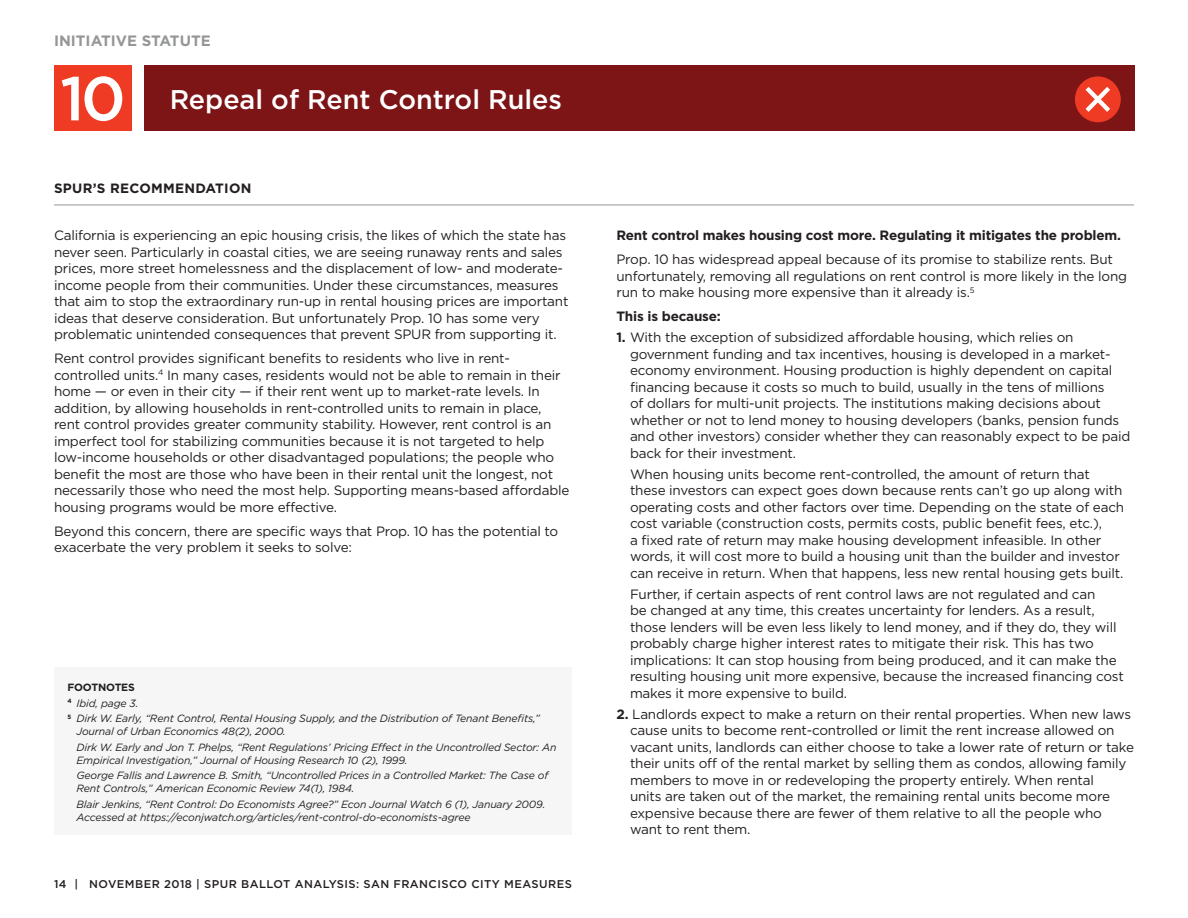
<style>
.page{position:relative;width:1188px;height:918px;background:#fff}
.page>*{position:absolute;margin:0;border:0;box-sizing:border-box;transform-origin:0 0}
.t1{font:500 61.95px "Gotham";color:#fff}
.t2{font:500 27px "Gotham";color:#fff}
.t3{font:700 15px "Gotham";color:#949698}
.t4{font:13.5px/16.5px "Gotham";letter-spacing:-.015em;color:#231f20}
.t5{font:700 13.5px "Gotham";letter-spacing:-.015em;color:#231f20}
.t6{font:700 13.5px "Gotham";letter-spacing:.02em;color:#231f20}
.t7{font:500 11.25px "Gotham";letter-spacing:.04em;color:#231f20}
.t8{font:italic 10.5px/15.8px "Gotham";letter-spacing:-.015em;color:#231f20}
.s1{font-weight:700;font-style:normal}
.s2{font-weight:700}
</style>
<div class="page">
<div style="left:144px;top:66px;width:990px;height:65px;background:#7d1416"></div>
<div style="left:54px;top:66px;width:78px;height:65px;background:#ef3b24"></div>
<div style="left:1075px;top:76px;width:46px;height:46px;background:#ef3b24;border-radius:50%"></div>
<svg style="left:1081px;top:82px;width:34px;height:34px"></svg>
<hr style="left:54px;top:205px;width:1080px;height:1px;background:#949698">
<div style="left:54px;top:667px;width:518px;height:168px;background:#f6f6f7"></div>
<p class="t3" style="left:54px;top:31px;width:158px">INITIATIVE STATUTE</p>
<h1 class="t1" style="left:60px;top:58px;width:67px">10</h1>
<h2 class="t2" style="left:170px;top:82px;width:394px">Repeal of Rent Control Rules</h2>
<p class="t6" style="left:54px;top:180px;width:199px">SPUR’S RECOMMENDATION</p>
<p class="t4" style="left:54px;top:227px;width:516px">California is experiencing an epic housing crisis, the likes of which the state has never seen. Particularly in coastal cities, we are seeing runaway rents and sales prices, more street homelessness and the displacement of low- and moderate&shy;income people from their communities. Under these circumstances, measures that aim to stop the extraordinary run-up in rental housing prices are important ideas that deserve consideration. But unfortunately Prop. 10 has some very problematic unintended consequences that prevent SPUR from supporting it.</p>
<p class="t4" style="left:54px;top:350px;width:517px">Rent control provides significant benefits to residents who live in rent&shy;controlled units.<sup>4</sup> In many cases, residents would not be able to remain in their home — or even in their city — if their rent went up to market-rate levels. In addition, by allowing households in rent-controlled units to remain in place, rent control provides greater community stability. However, rent control is an imperfect tool for stabilizing communities because it is not targeted to help low-income households or other disadvantaged populations; the people who benefit the most are those who have been in their rental unit the longest, not necessarily those who need the most help. Supporting means-based affordable housing programs would be more effective.</p>
<p class="t4" style="left:54px;top:522px;width:506px">Beyond this concern, there are specific ways that Prop. 10 has the potential to exacerbate the very problem it seeks to solve:</p>
<p class="t8" style="left:68px;top:679px;width:474px"><span class="s1">FOOTNOTES<br></span><sup>4</sup> Ibid, page 3.<br><sup>5</sup> Dirk W. Early, “Rent Control, Rental Housing Supply, and the Distribution of Tenant Benefits,”</p>
<p class="t8" style="left:77px;top:723px;width:482px">Journal of Urban Economics 48(2), 2000.<br>Dirk W. Early and Jon T. Phelps, “Rent Regulations’ Pricing Effect in the Uncontrolled Sector: An</p>
<p class="t8" style="left:77px;top:752px;width:473px">Empirical Investigation,” Journal of Housing Research 10 (2), 1999.<br>George Fallis and Lawrence B. Smith, “Uncontrolled Prices in a Controlled Market: The Case of</p>
<p class="t8" style="left:77px;top:780px;width:470px">Rent Controls,” American Economic Review 74(1), 1984.<br>Blair Jenkins, “Rent Control: Do Economists Agree?” Econ Journal Watch 6 (1), January 2009.</p>
<p class="t8" style="left:77px;top:809px;width:396px">Accessed at https://econjwatch.org/articles/rent-control-do-economists-agree</p>
<p class="t7" style="left:54px;top:877px;width:26px">14 |</p>
<p class="t7" style="left:89px;top:877px;width:484px">NOVEMBER 2018 | SPUR BALLOT ANALYSIS: SAN FRANCISCO CITY MEASURES</p>
<p class="t5" style="left:616px;top:227px;width:506px">Rent control makes housing cost more. Regulating it mitigates the problem.</p>
<p class="t4" style="left:616px;top:251px;width:512px">Prop. 10 has widespread appeal because of its promise to stabilize rents. But unfortunately, removing all regulations on rent control is more likely in the long run to make housing more expensive than it already is.<sup>5</sup></p>
<p class="t5" style="left:616px;top:308px;width:106px">This is because:</p>
<p class="t4" style="left:630px;top:329px;width:502px;text-indent:-14px"><span class="s2">1.</span> With the exception of subsidized affordable housing, which relies on government funding and tax incentives, housing is developed in a market&shy;economy environment. Housing production is highly dependent on capital financing because it costs so much to build, usually in the tens of millions<br>of dollars for multi-unit projects. The institutions making decisions about whether or not to lend money to housing developers (banks, pension funds and other investors) consider whether they can reasonably expect to be paid back for their investment.</p>
<p class="t4" style="left:630px;top:465px;width:496px">When housing units become rent-controlled, the amount of return that these investors can expect goes down because rents can’t go up along with operating costs and other factors over time. Depending on the state of each cost variable (construction costs, permits costs, public benefit fees, etc.),<br>a fixed rate of return may make housing development infeasible. In other words, it will cost more to build a housing unit than the builder and investor can receive in return. When that happens, less new rental housing gets built.</p>
<p class="t4" style="left:630px;top:585px;width:495px">Further, if certain aspects of rent control laws are not regulated and can<br>be changed at any time, this creates uncertainty for lenders. As a result, those lenders will be even less likely to lend money, and if they do, they will probably charge higher interest rates to mitigate their risk. This has two implications: It can stop housing from being produced, and it can make the resulting housing unit more expensive, because the increased financing cost makes it more expensive to build.</p>
<p class="t4" style="left:630px;top:705px;width:506px;text-indent:-14px"><span class="s2">2.</span> Landlords expect to make a return on their rental properties. When new laws cause units to become rent-controlled or limit the rent increase allowed on vacant units, landlords can either choose to take a lower rate of return or take their units off of the rental market by selling them as condos, allowing family members to move in or redeveloping the property entirely. When rental<br>units are taken out of the market, the remaining rental units become more expensive because there are fewer of them relative to all the people who want to rent them.</p>
</div>
